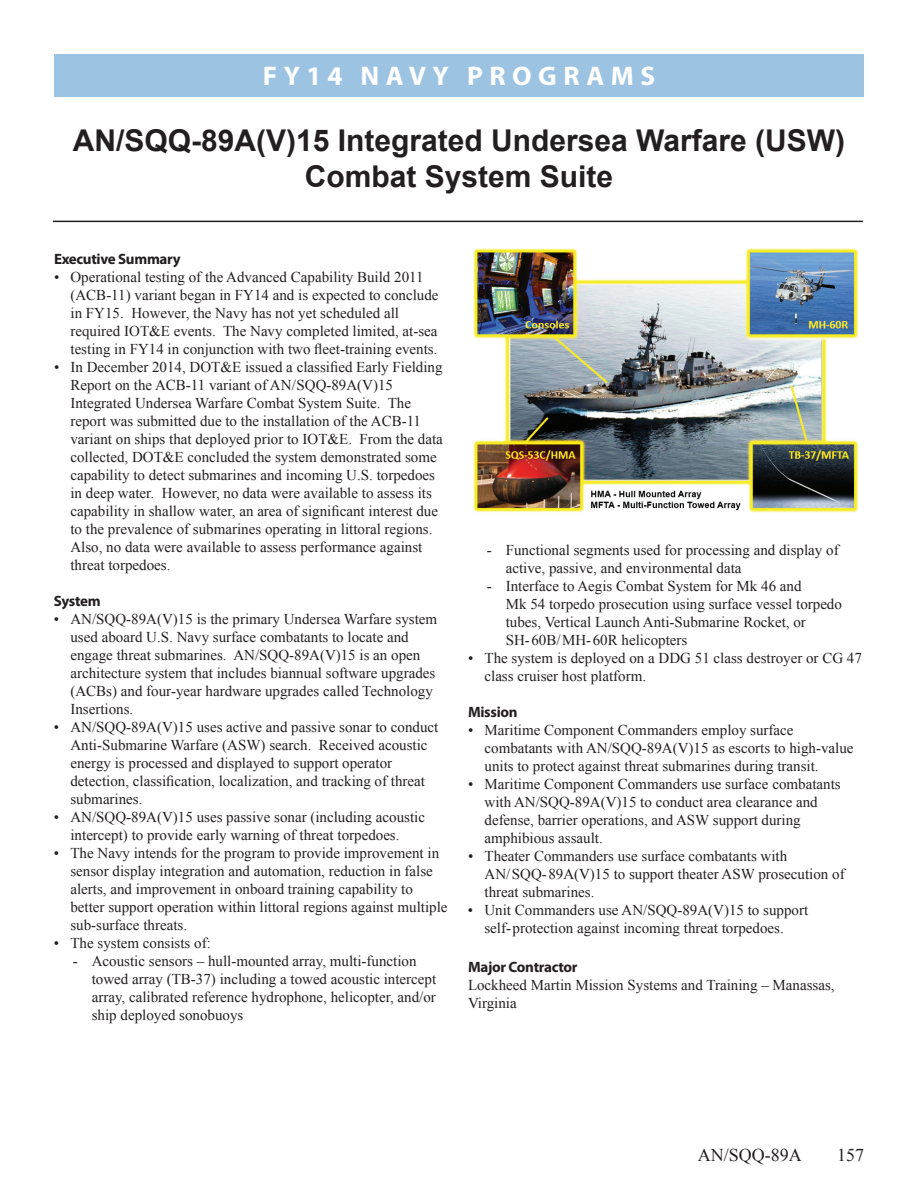
<style>
.page{position:relative;width:918px;height:1188px;background:#fff}
.page>*{position:absolute;margin:0;border:0;box-sizing:border-box;transform-origin:0 0}
.t1{font:700 30px/36px "Arial";color:#231f20;text-align:center}
.t2{font:700 27px "Myriad Pro";letter-spacing:.24em;color:#fff}
.t3{font:18px "Times New Roman";color:#231f20}
.t4{font:15px/18px "Times New Roman";color:#231f20}
.t5{font:700 15px "Myriad Pro";letter-spacing:-.02em;color:#231f20}
</style>
<div class="page">
<div style="left:54px;top:54px;width:810px;height:43px;background:#9cc4e2"></div>
<hr style="left:53px;top:221px;width:810px;height:1px;background:#231f20">
<img style="left:473px;top:249px;width:386px;height:263px">
<h2 class="t2" style="left:263px;top:59px;width:394px">FY14 Navy PROGRAMS</h2>
<h1 class="t1" style="left:73px;top:123px;width:774px">AN/SQQ-89A(V)15 Integrated Undersea Warfare (USW)<br>Combat System Suite</h1>
<p class="t5" style="left:54px;top:249px;width:128px">Executive Summary</p>
<p class="t4" style="left:70px;top:268px;width:370px;text-indent:-16px">• Operational testing of the Advanced Capability Build 2011 (ACB-11) variant began in FY14 and is expected to conclude in FY15. However, the Navy has not yet scheduled all required IOT&amp;E events. The Navy completed limited, at-sea testing in FY14 in conjunction with two fleet-training events.</p>
<p class="t4" style="left:70px;top:358px;width:374px;text-indent:-16px">• In December 2014, DOT&amp;E issued a classified Early Fielding Report on the ACB-11 variant of AN/SQQ‑89A(V)15<br>Integrated Undersea Warfare Combat System Suite. The report was submitted due to the installation of the ACB-11 variant on ships that deployed prior to IOT&amp;E. From the data collected, DOT&amp;E concluded the system demonstrated some capability to detect submarines and incoming U.S. torpedoes in deep water. However, no data were available to assess its capability in shallow water, an area of significant interest due to the prevalence of submarines operating in littoral regions.<br>Also, no data were available to assess performance against threat torpedoes.</p>
<p class="t5" style="left:54px;top:591px;width:48px">System</p>
<p class="t4" style="left:70px;top:610px;width:368px;text-indent:-16px">• AN/SQQ-89A(V)15 is the primary Undersea Warfare system used aboard U.S. Navy surface combatants to locate and engage threat submarines. AN/SQQ-89A(V)15 is an open architecture system that includes biannual software upgrades (ACBs) and four-year hardware upgrades called Technology Insertions.</p>
<p class="t4" style="left:70px;top:718px;width:369px;text-indent:-16px">• AN/SQQ-89A(V)15 uses active and passive sonar to conduct Anti-Submarine Warfare (ASW) search. Received acoustic energy is processed and displayed to support operator detection, classification, localization, and tracking of threat submarines.</p>
<p class="t4" style="left:54px;top:808px;width:373px;text-align:center">• AN/SQQ-89A(V)15 uses passive sonar (including acoustic intercept) to provide early warning of threat torpedoes.</p>
<p class="t4" style="left:70px;top:844px;width:379px;text-indent:-16px">• The Navy intends for the program to provide improvement in sensor display integration and automation, reduction in false alerts, and improvement in onboard training capability to better support operation within littoral regions against multiple sub-surface threats.</p>
<p class="t4" style="left:54px;top:934px;width:158px">• The system consists of:</p>
<p class="t4" style="left:92px;top:952px;width:346px;text-indent:-19px">- Acoustic sensors – hull-mounted array, multi-function towed array (TB-37) including a towed acoustic intercept array, calibrated reference hydrophone, helicopter, and/or ship deployed sonobuoys</p>
<p class="t4" style="left:506px;top:540px;width:334px;text-indent:-19px">- Functional segments used for processing and display of active, passive, and environmental data</p>
<p class="t4" style="left:506px;top:576px;width:338px;text-indent:-19px">- Interface to Aegis Combat System for Mk 46 and<br>Mk 54 torpedo prosecution using surface vessel torpedo tubes, Vertical Launch Anti-Submarine Rocket, or SH-60B/MH-60R helicopters</p>
<p class="t4" style="left:485px;top:648px;width:379px;text-indent:-16px">• The system is deployed on a DDG 51 class destroyer or CG 47 class cruiser host platform.</p>
<p class="t5" style="left:468px;top:702px;width:51px">Mission</p>
<p class="t4" style="left:485px;top:720px;width:371px;text-indent:-16px">• Maritime Component Commanders employ surface combatants with AN/SQQ-89A(V)15 as escorts to high-value units to protect against threat submarines during transit.</p>
<p class="t4" style="left:485px;top:774px;width:358px;text-indent:-16px">• Maritime Component Commanders use surface combatants with AN/SQQ-89A(V)15 to conduct area clearance and defense, barrier operations, and ASW support during amphibious assault.</p>
<p class="t4" style="left:484px;top:846px;width:362px;text-indent:-16px">• Theater Commanders use surface combatants with<br>AN/SQQ-89A(V)15 to support theater ASW prosecution of threat submarines.</p>
<p class="t4" style="left:468px;top:900px;width:342px;text-align:center">• Unit Commanders use AN/SQQ-89A(V)15 to support self-protection against incoming threat torpedoes.</p>
<p class="t5" style="left:468px;top:957px;width:111px">Major Contractor</p>
<p class="t4" style="left:468px;top:976px;width:368px">Lockheed Martin Mission Systems and Training – Manassas,<br>Virginia</p>
<p class="t3" style="left:698px;top:1143px;width:105px">AN/SQQ-89A</p>
<p class="t3" style="left:837px;top:1143px;width:28px">157</p>
</div>
